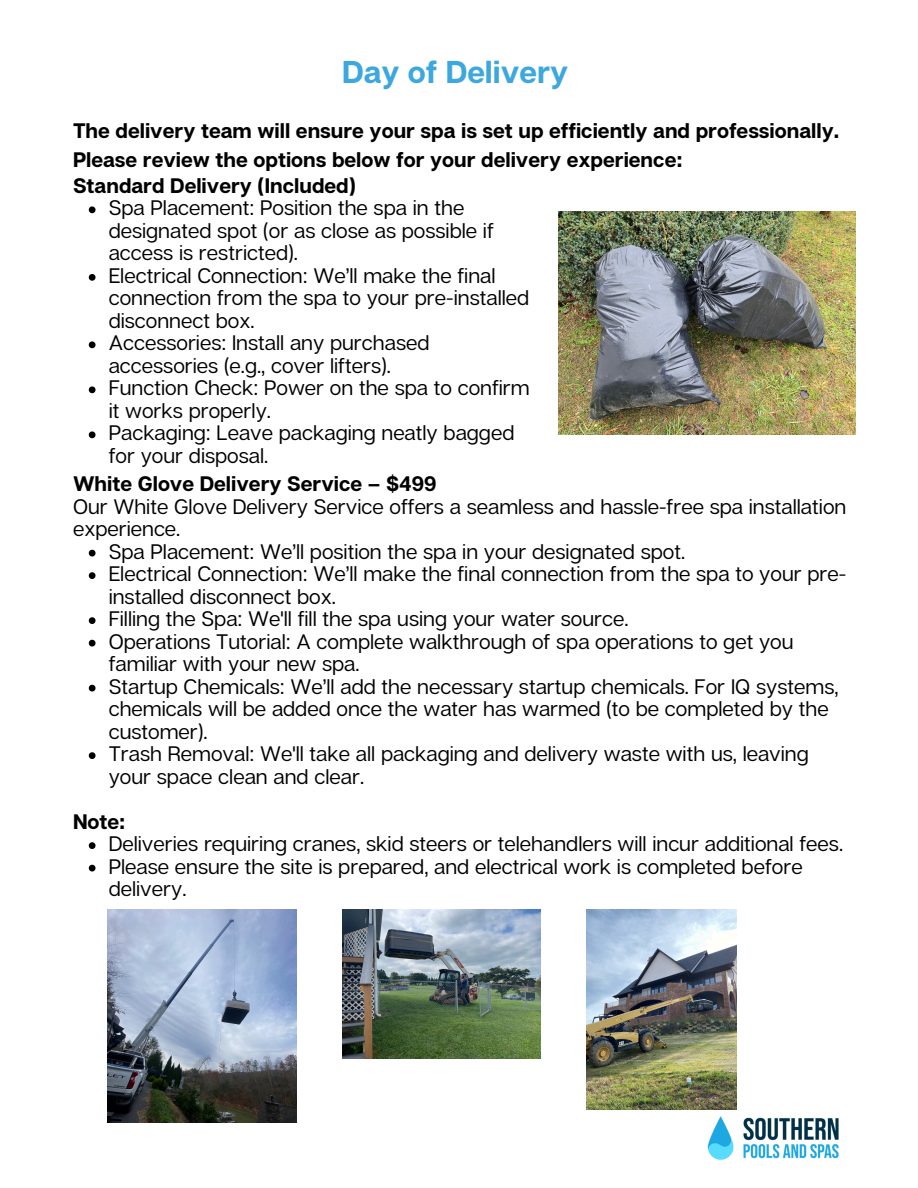
<style>
.page{position:relative;width:918px;height:1188px;background:#fff}
.page>*{position:absolute;margin:0;border:0;box-sizing:border-box;transform-origin:0 0}
.t1{font:700 31.5px "Articulat CF";color:#3ca8de}
.t2{font:21px/22.5px "Articulat CF";color:#000}
.t3{font:700 21px/29.2px "Articulat CF";color:#000}
</style>
<div class="page">
<img style="left:696px;top:1096px;width:143px;height:64px">
<img style="left:343px;top:910px;width:198px;height:148px">
<img style="left:558px;top:212px;width:297px;height:223px">
<svg style="left:89px;top:550px;width:7px;height:7px"></svg>
<svg style="left:89px;top:572px;width:7px;height:7px"></svg>
<svg style="left:89px;top:617px;width:7px;height:7px"></svg>
<svg style="left:89px;top:640px;width:7px;height:7px"></svg>
<svg style="left:89px;top:685px;width:7px;height:7px"></svg>
<svg style="left:89px;top:752px;width:7px;height:7px"></svg>
<svg style="left:89px;top:842px;width:7px;height:7px"></svg>
<svg style="left:89px;top:865px;width:7px;height:7px"></svg>
<img style="left:107px;top:910px;width:189px;height:213px">
<img style="left:587px;top:910px;width:149px;height:199px">
<svg style="left:89px;top:206px;width:7px;height:7px"></svg>
<svg style="left:89px;top:274px;width:7px;height:7px"></svg>
<svg style="left:89px;top:341px;width:7px;height:7px"></svg>
<svg style="left:89px;top:386px;width:7px;height:7px"></svg>
<svg style="left:89px;top:431px;width:7px;height:7px"></svg>
<p class="t1" style="left:342px;top:53px;width:228px">Day of Delivery</p>
<p class="t3" style="left:73px;top:115px;width:768px">The delivery team will ensure your spa is set up efficiently and professionally.<br>Please review the options below for your delivery experience:</p>
<p class="t3" style="left:73px;top:170px;width:284px">Standard Delivery (Included)</p>
<p class="t2" style="left:109px;top:196px;width:387px">Spa Placement: Position the spa in the designated spot (or as close as possible if access is restricted).</p>
<p class="t2" style="left:109px;top:264px;width:422px">Electrical Connection: We’ll make the final connection from the spa to your pre-installed disconnect box.</p>
<p class="t2" style="left:109px;top:331px;width:322px">Accessories: Install any purchased accessories (e.g., cover lifters).</p>
<h2 class="t2" style="left:109px;top:376px;width:423px">Function Check: Power on the spa to confirm it works properly.</h2>
<p class="t2" style="left:109px;top:421px;width:407px">Packaging: Leave packaging neatly bagged for your disposal.</p>
<h1 class="t3" style="left:73px;top:469px;width:365px">White Glove Delivery Service – $499</h1>
<h2 class="t2" style="left:73px;top:495px;width:775px">Our White Glove Delivery Service offers a seamless and hassle-free spa installation experience.</h2>
<h2 class="t2" style="left:109px;top:540px;width:578px">Spa Placement: We’ll position the spa in your designated spot.</h2>
<p class="t2" style="left:109px;top:562px;width:739px">Electrical Connection: We’ll make the final connection from the spa to your pre&shy;installed disconnect box.</p>
<p class="t2" style="left:109px;top:607px;width:521px">Filling the Spa: We'll fill the spa using your water source.</p>
<p class="t2" style="left:109px;top:630px;width:686px">Operations Tutorial: A complete walkthrough of spa operations to get you familiar with your new spa.</p>
<p class="t2" style="left:109px;top:675px;width:731px">Startup Chemicals: We’ll add the necessary startup chemicals. For IQ systems, chemicals will be added once the water has warmed (to be completed by the customer).</p>
<p class="t2" style="left:109px;top:742px;width:702px">Trash Removal: We'll take all packaging and delivery waste with us, leaving your space clean and clear.</p>
<p class="t3" style="left:73px;top:806px;width:54px">Note:</p>
<p class="t2" style="left:109px;top:832px;width:736px">Deliveries requiring cranes, skid steers or telehandlers will incur additional fees.</p>
<p class="t2" style="left:109px;top:855px;width:695px">Please ensure the site is prepared, and electrical work is completed before delivery.</p>
</div>
